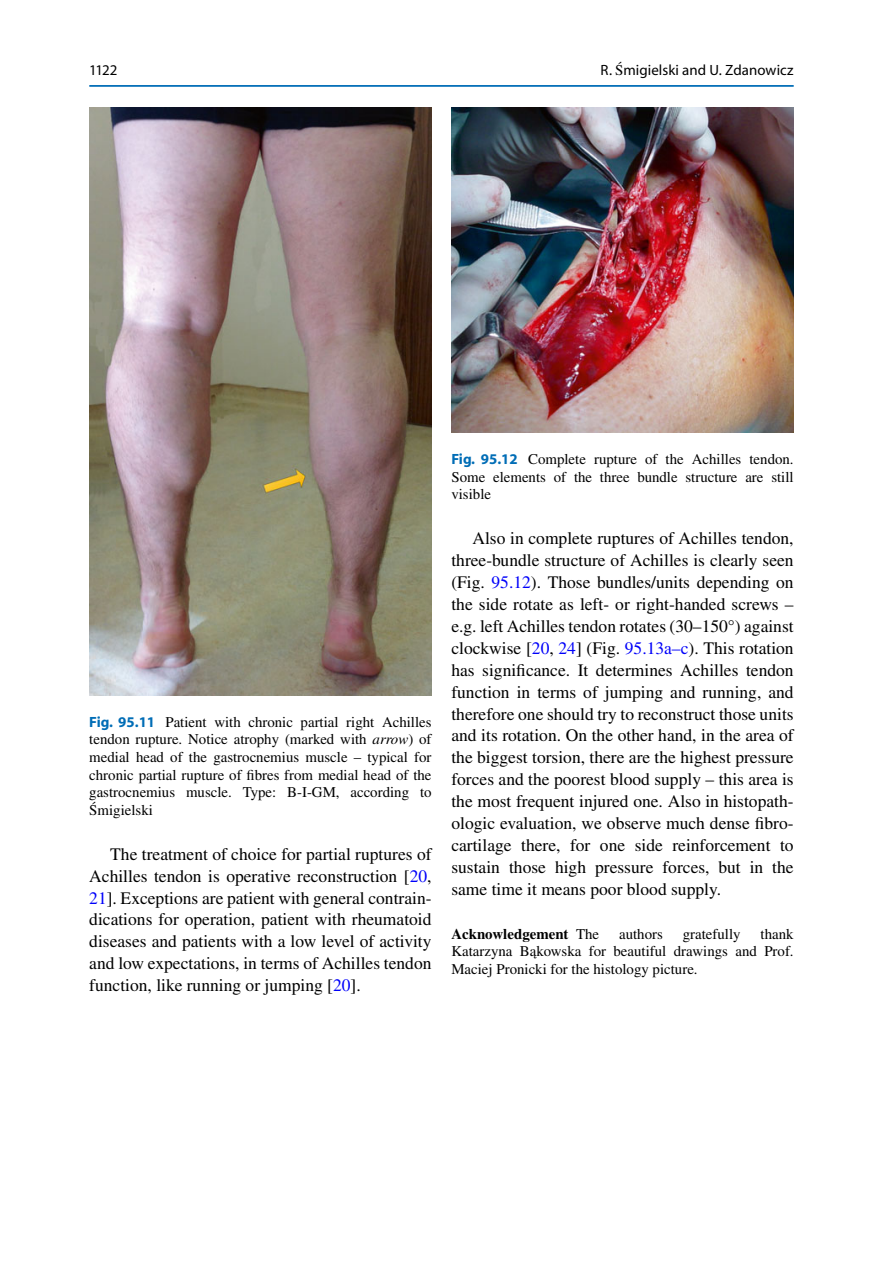
<style>
.page{position:relative;width:883px;height:1261px;background:#fff}
.page>*{position:absolute;margin:0;border:0;box-sizing:border-box;transform-origin:0 0}
.t1{font:17.5px/21.9px "Lkvltj Times";color:#000;text-align:justify}
.t2{font:14.88px/17.5px "Lkvltj Times";color:#000;text-align:justify}
.t3{font:14.88px "Jrbjrx Myriad";color:#000}
.t4{font:700 14.88px "Typphl Times";color:#000}
.s1{font-family:"Mxrmcj STIX General"}
.s2{font-family:"Jbjghs Myriad";font-weight:700;color:#006db6}
.s3{font-family:"Kbfhrt Times";font-style:italic}
.s4{color:#0000fa}
.s5{font-family:"Lkvltj Times";font-weight:400}
</style>
<div class="page">
<img style="left:89px;top:107px;width:343px;height:588px">
<img style="left:451px;top:107px;width:343px;height:326px">
<hr style="left:89px;top:85px;width:705px;height:2px;background:#006db6">
<p class="t3" style="left:89px;top:64px;width:30px">1122</p>
<p class="t3" style="left:601px;top:64px;width:195px">R. <span class="s1">Ś</span>migielski and U. Zdanowicz</p>
<p class="t2" style="left:89px;top:714px;width:344px"><span class="s2">Fig. 95.11</span> Patient with chronic partial right Achilles tendon rupture. Notice atrophy (marked with <span class="s3">arrow</span> ) of medial head of the gastrocnemius muscle – typical for chronic partial rupture of fibres from medial head of the gastrocnemius muscle. Type: B-I-GM, according to <span class="s1">Ś</span>migielski</p>
<p class="t1" style="left:89px;top:844px;width:344px;text-indent:21px">The treatment of choice for partial ruptures of Achilles tendon is operative reconstruction [ <span class="s4">20</span> , <span class="s4">21</span> ]. Exceptions are patient with general contrain&shy;dications for operation, patient with rheumatoid diseases and patients with a low level of activity and low expectations, in terms of Achilles tendon function, like running or jumping [ <span class="s4">20</span> ].</p>
<p class="t2" style="left:451px;top:452px;width:344px"><span class="s2">Fig. 95.12</span> Complete rupture of the Achilles tendon.<br>Some elements of the three bundle structure are still visible</p>
<p class="t1" style="left:451px;top:529px;width:344px;text-indent:21px">Also in complete ruptures of Achilles tendon, three-bundle structure of Achilles is clearly seen (Fig. <span class="s4">95.12</span> ). Those bundles/units depending on the side rotate as left- or right-handed screws – e.g. left Achilles tendon rotates (30–150°) against clockwise [ <span class="s4">20</span> , <span class="s4">24</span> ] (Fig. <span class="s4">95.13a–c</span> ). This rotation has significance. It determines Achilles tendon function in terms of jumping and running, and therefore one should try to reconstruct those units and its rotation. On the other hand, in the area of the biggest torsion, there are the highest pressure forces and the poorest blood supply – this area is the most frequent injured one. Also in histopath&shy;ologic evaluation, we observe much dense fibro&shy;cartilage there, for one side reinforcement to sustain those high pressure forces, but in the same time it means poor blood supply.</p>
<p class="t4" style="left:451px;top:927px;width:149px">Acknowledgement <span class="s5">The</span></p>
<p class="t2" style="left:619px;top:925px;width:45px">authors</p>
<p class="t2" style="left:683px;top:925px;width:59px">gratefully</p>
<p class="t2" style="left:451px;top:925px;width:344px;text-indent:309px">thank Katarzyna B<span class="s1">ą</span>kowska for beautiful drawings and Prof.<br>Maciej Pronicki for the histology picture.</p>
</div>
